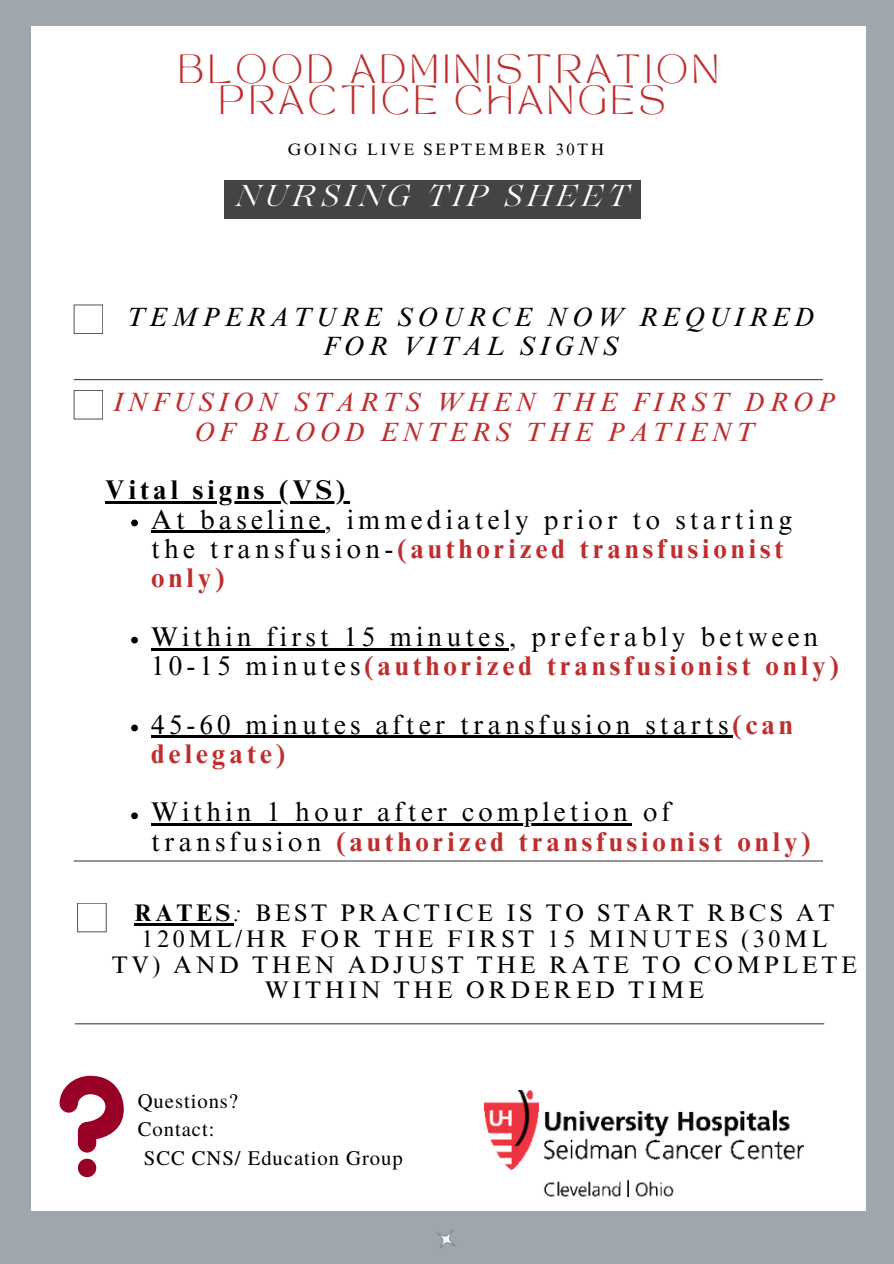
<style>
.page{position:relative;width:894px;height:1264px;background:#fff}
.page>*{position:absolute;margin:0;border:0;box-sizing:border-box;transform-origin:0 0}
.t1{font:italic 30px "Lovelace";letter-spacing:.15em;color:#fff}
.t2{font:28.5px/31.5px "TAN MONCHERI Regular";letter-spacing:.15em;color:#bf2e2e;text-align:center}
.t3{font:27px/29.2px "Times NRMT Pro";letter-spacing:.15em;color:#000}
.t4{font:italic 27px/29.2px "Times NRMT Pro";letter-spacing:.15em;color:#bf2e2e;text-align:center}
.t5{font:italic 27px/29.2px "Times NRMT Pro";letter-spacing:.15em;color:#000;text-align:center}
.t6{font:700 27px "Times NRMT Pro";letter-spacing:.15em;color:#000}
.t7{font:24px/26px "Times NRMT Pro";letter-spacing:.15em;color:#000;text-align:center}
.t8{font:20.7px "Te X Gyre Termes";letter-spacing:.045em;color:#000}
.t9{font:16.5px "Times NRMT Pro";letter-spacing:.15em;color:#000}
.s1{font-weight:700;color:#bf2e2e}
.s2{font-weight:700}
.s3{font-style:italic}
</style>
<div class="page">
<div style="left:0;top:0;width:893px;height:1263px;background:#9fa6ad"></div>
<div style="left:31px;top:26px;width:834px;height:1185px;background:#fff"></div>
<img style="left:437px;top:1230px;width:19px;height:19px">
<svg style="left:74px;top:390px;width:29px;height:29px"></svg>
<svg style="left:74px;top:304px;width:29px;height:30px"></svg>
<hr style="left:74px;top:379px;width:748px;height:1px;background:#444">
<hr style="left:74px;top:860px;width:748px;height:1px;background:#444">
<svg style="left:77px;top:903px;width:30px;height:29px"></svg>
<hr style="left:75px;top:1023px;width:749px;height:1px;background:#444">
<img style="left:484px;top:1090px;width:319px;height:106px">
<svg style="left:60px;top:1075px;width:64px;height:77px"></svg>
<svg style="left:78px;top:1158px;width:18px;height:19px"></svg>
<div style="left:224px;top:180px;width:416px;height:38px;background:#444"></div>
<svg style="left:131px;top:519px;width:7px;height:7px"></svg>
<hr style="left:151px;top:531px;width:173px;height:2px;background:#000">
<svg style="left:131px;top:636px;width:7px;height:7px"></svg>
<hr style="left:151px;top:648px;width:358px;height:2px;background:#000">
<svg style="left:131px;top:724px;width:7px;height:7px"></svg>
<hr style="left:151px;top:735px;width:581px;height:3px;background:#000">
<svg style="left:131px;top:812px;width:7px;height:7px"></svg>
<hr style="left:151px;top:823px;width:481px;height:3px;background:#000">
<hr style="left:105px;top:501px;width:244px;height:3px;background:#000">
<hr style="left:135px;top:923px;width:99px;height:2px;background:#000">
<p class="t2" style="left:178px;top:58px;width:541px">BLOOD ADMINISTRATION<br>PRACTICE CHANGES</p>
<p class="t9" style="left:288px;top:143px;width:318px">GOING LIVE SEPTEMBER 30TH</p>
<p class="t1" style="left:236px;top:185px;width:394px">NURSING TIP SHEET</p>
<p class="t5" style="left:127px;top:305px;width:688px">TEMPERATURE SOURCE NOW REQUIRED<br>FOR VITAL SIGNS</p>
<p class="t4" style="left:113px;top:391px;width:723px">INFUSION STARTS WHEN THE FIRST DROP<br>OF BLOOD ENTERS THE PATIENT</p>
<p class="t6" style="left:105px;top:480px;width:241px">Vital signs (VS)</p>
<p class="t3" style="left:151px;top:508px;width:642px">At baseline, immediately prior to starting the transfusion-<span class="s1">(authorized transfusionist only)</span></p>
<p class="t3" style="left:151px;top:625px;width:688px">Within first 15 minutes, preferably between<br>10-15 minutes<span class="s1">(authorized transfusionist only)</span></p>
<p class="t3" style="left:151px;top:713px;width:642px">45-60 minutes after transfusion starts<span class="s1">(can delegate)</span></p>
<p class="t3" style="left:151px;top:801px;width:660px">Within 1 hour after completion of transfusion <span class="s1">(authorized transfusionist only)</span></p>
<p class="t7" style="left:112px;top:902px;width:746px"><span class="s2">RATES</span><span class="s3">:</span> BEST PRACTICE IS TO START RBCS AT 120ML/HR FOR THE FIRST 15 MINUTES (30ML<br>TV) AND THEN ADJUST THE RATE TO COMPLETE WITHIN THE ORDERED TIME</p>
<p class="t8" style="left:138px;top:1086px;width:102px">Questions?</p>
<p class="t8" style="left:138px;top:1114px;width:78px">Contact:</p>
<p class="t8" style="left:144px;top:1142px;width:260px">SCC CNS/ Education Group</p>
</div>
